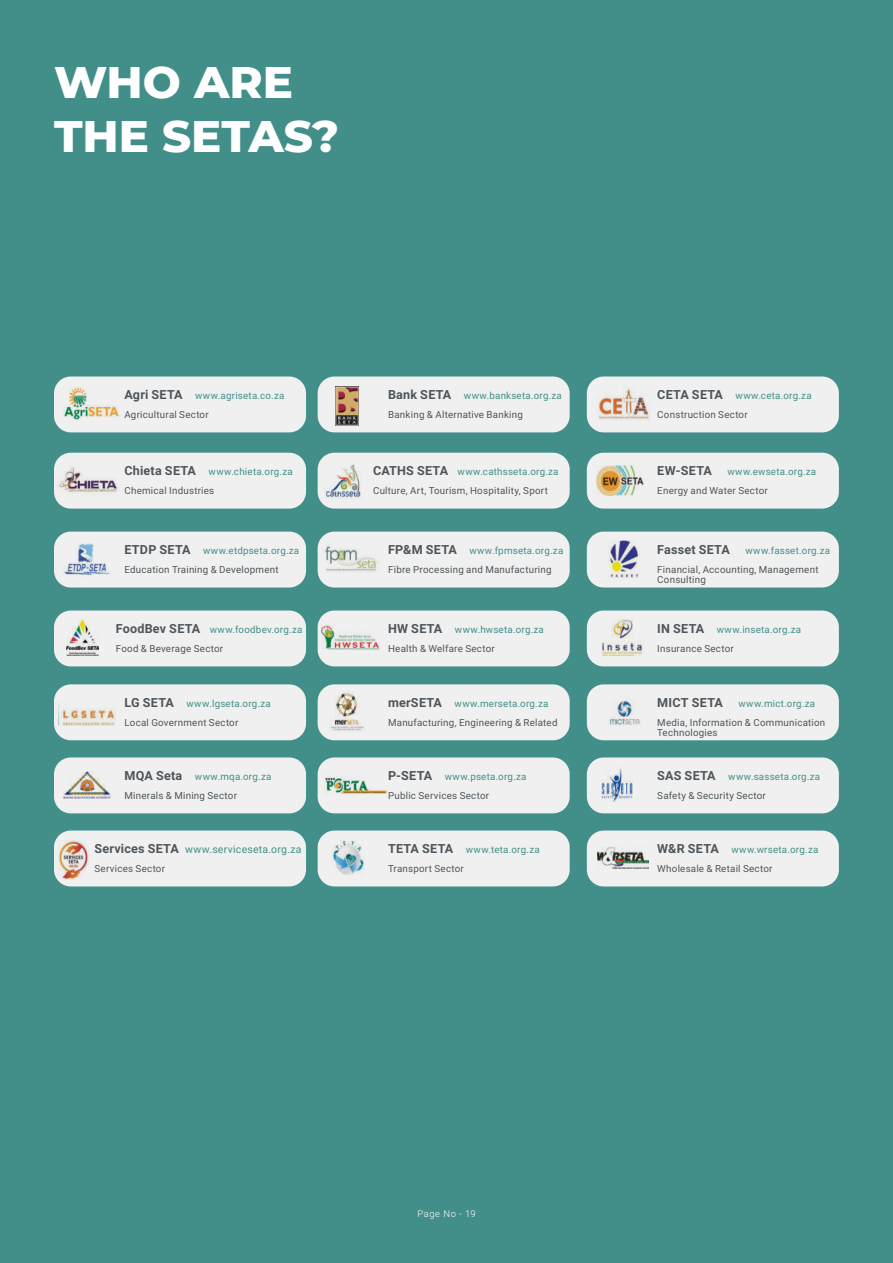
<style>
.page{position:relative;width:893px;height:1263px;background:#428f8a}
.page>*{position:absolute;margin:0;border:0;box-sizing:border-box;transform-origin:0 0}
.t1{font:800 45px/54px "Montserrat";color:#fff}
.t2{font:10.5px "Roboto";letter-spacing:.02em;color:#428f8a}
.t3{font:9.75px/10.5px "Roboto";letter-spacing:.025em;color:#4e555a}
.t4{font:9.75px "Roboto";letter-spacing:.02em;color:#428f8a}
.t5{font:300 9.3px "Roboto";letter-spacing:.07em;color:#fff}
.s1{font-weight:700;font-size:12.6px;color:#4e555a}
</style>
<div class="page">
<div style="left:54px;top:376px;width:252px;height:56px;background:#f0f0f0;border-radius:17px"></div>
<div style="left:54px;top:684px;width:252px;height:56px;background:#f0f0f0;border-radius:17px"></div>
<div style="left:54px;top:757px;width:252px;height:56px;background:#f0f0f0;border-radius:17px"></div>
<div style="left:54px;top:830px;width:252px;height:56px;background:#f0f0f0;border-radius:17px"></div>
<div style="left:54px;top:532px;width:252px;height:55px;background:#f0f0f0;border-radius:17px"></div>
<div style="left:54px;top:610px;width:252px;height:56px;background:#f0f0f0;border-radius:17px"></div>
<div style="left:54px;top:453px;width:252px;height:56px;background:#f0f0f0;border-radius:17px"></div>
<div style="left:318px;top:376px;width:252px;height:56px;background:#f0f0f0;border-radius:17px"></div>
<div style="left:318px;top:684px;width:252px;height:56px;background:#f0f0f0;border-radius:17px"></div>
<div style="left:318px;top:757px;width:252px;height:56px;background:#f0f0f0;border-radius:17px"></div>
<div style="left:318px;top:830px;width:252px;height:56px;background:#f0f0f0;border-radius:17px"></div>
<div style="left:318px;top:532px;width:252px;height:55px;background:#f0f0f0;border-radius:17px"></div>
<div style="left:318px;top:610px;width:252px;height:56px;background:#f0f0f0;border-radius:17px"></div>
<div style="left:318px;top:453px;width:252px;height:56px;background:#f0f0f0;border-radius:17px"></div>
<div style="left:587px;top:376px;width:252px;height:56px;background:#f0f0f0;border-radius:17px"></div>
<div style="left:587px;top:684px;width:252px;height:56px;background:#f0f0f0;border-radius:17px"></div>
<div style="left:587px;top:757px;width:252px;height:56px;background:#f0f0f0;border-radius:17px"></div>
<div style="left:587px;top:830px;width:252px;height:56px;background:#f0f0f0;border-radius:17px"></div>
<div style="left:587px;top:532px;width:252px;height:55px;background:#f0f0f0;border-radius:17px"></div>
<div style="left:587px;top:610px;width:252px;height:56px;background:#f0f0f0;border-radius:17px"></div>
<div style="left:587px;top:453px;width:252px;height:56px;background:#f0f0f0;border-radius:17px"></div>
<img style="left:325px;top:776px;width:63px;height:18px">
<img style="left:325px;top:544px;width:54px;height:29px">
<img style="left:64px;top:543px;width:46px;height:33px">
<img style="left:586px;top:378px;width:64px;height:51px">
<img style="left:63px;top:386px;width:56px;height:34px">
<img style="left:335px;top:386px;width:24px;height:39px">
<img style="left:57px;top:452px;width:62px;height:57px">
<img style="left:325px;top:464px;width:36px;height:35px">
<img style="left:596px;top:465px;width:47px;height:31px">
<img style="left:609px;top:541px;width:31px;height:37px">
<img style="left:66px;top:619px;width:33px;height:37px">
<img style="left:322px;top:625px;width:57px;height:25px">
<img style="left:601px;top:640px;width:42px;height:15px">
<img style="left:611px;top:620px;width:23px;height:19px">
<img style="left:59px;top:708px;width:56px;height:18px">
<img style="left:330px;top:691px;width:34px;height:40px">
<img style="left:609px;top:699px;width:31px;height:26px">
<img style="left:63px;top:771px;width:48px;height:28px">
<img style="left:602px;top:768px;width:30px;height:34px">
<img style="left:59px;top:841px;width:30px;height:38px">
<img style="left:332px;top:840px;width:33px;height:35px">
<img style="left:597px;top:847px;width:51px;height:21px">
<h1 class="t1" style="left:54px;top:57px;width:286px">WHO ARE<br>THE SETAS?</h1>
<p class="t4" style="left:124px;top:391px;width:162px"><span class="s1">Agri SETA</span> www.agriseta.co.za</p>
<p class="t4" style="left:388px;top:391px;width:175px"><span class="s1">Bank SETA</span> www.bankseta.org.za</p>
<p class="t4" style="left:657px;top:391px;width:156px"><span class="s1">CETA SETA</span> www.ceta.org.za</p>
<p class="t3" style="left:124px;top:410px;width:86px">Agricultural Sector</p>
<p class="t3" style="left:388px;top:410px;width:136px">Banking &amp; Alternative Banking</p>
<p class="t3" style="left:657px;top:410px;width:92px">Construction Sector</p>
<p class="t4" style="left:124px;top:467px;width:170px"><span class="s1">Chieta SETA</span> www.chieta.org.za</p>
<p class="t4" style="left:373px;top:467px;width:187px"><span class="s1">CATHS SETA</span> www.cathsseta.org.za</p>
<p class="t4" style="left:657px;top:467px;width:160px"><span class="s1">EW-SETA</span> www.ewseta.org.za</p>
<p class="t3" style="left:124px;top:486px;width:91px">Chemical Industries</p>
<p class="t3" style="left:373px;top:486px;width:176px">Culture, Art, Tourism, Hospitality, Sport</p>
<p class="t3" style="left:657px;top:486px;width:112px">Energy and Water Sector</p>
<p class="t4" style="left:124px;top:546px;width:176px"><span class="s1">ETDP SETA</span> www.etdpseta.org.za</p>
<p class="t4" style="left:388px;top:546px;width:177px"><span class="s1">FP&amp;M SETA</span> www.fpmseta.org.za</p>
<p class="t4" style="left:657px;top:546px;width:174px"><span class="s1">Fasset SETA</span> www.fasset.org.za</p>
<p class="t3" style="left:124px;top:565px;width:156px">Education Training &amp; Development</p>
<p class="t3" style="left:388px;top:565px;width:165px">Fibre Processing and Manufacturing</p>
<p class="t3" style="left:657px;top:565px;width:163px">Financial, Accounting, Management<br>Consulting</p>
<p class="t4" style="left:116px;top:625px;width:188px"><span class="s1">FoodBev SETA</span> www.foodbev.org.za</p>
<p class="t4" style="left:388px;top:625px;width:157px"><span class="s1">HW SETA</span> www.hwseta.org.za</p>
<p class="t4" style="left:657px;top:625px;width:145px"><span class="s1">IN SETA</span> www.inseta.org.za</p>
<p class="t3" style="left:116px;top:644px;width:109px">Food &amp; Beverage Sector</p>
<p class="t3" style="left:388px;top:644px;width:108px">Health &amp; Welfare Sector</p>
<p class="t3" style="left:657px;top:644px;width:78px">Insurance Sector</p>
<p class="t4" style="left:124px;top:699px;width:148px"><span class="s1">LG SETA</span> www.lgseta.org.za</p>
<p class="t4" style="left:388px;top:699px;width:162px"><span class="s1">merSETA</span> www.merseta.org.za</p>
<p class="t4" style="left:657px;top:699px;width:159px"><span class="s1">MICT SETA</span> www.mict.org.za</p>
<p class="t3" style="left:124px;top:717px;width:115px">Local Government Sector</p>
<p class="t3" style="left:388px;top:717px;width:171px">Manufacturing, Engineering &amp; Related</p>
<p class="t3" style="left:657px;top:717px;width:170px">Media, Information &amp; Communication<br>Technologies</p>
<p class="t4" style="left:124px;top:772px;width:148px"><span class="s1">MQA Seta</span> www.mqa.org.za</p>
<p class="t4" style="left:388px;top:772px;width:140px"><span class="s1">P-SETA</span> www.pseta.org.za</p>
<p class="t4" style="left:657px;top:772px;width:164px"><span class="s1">SAS SETA</span> www.sasseta.org.za</p>
<p class="t3" style="left:124px;top:790px;width:114px">Minerals &amp; Mining Sector</p>
<p class="t3" style="left:388px;top:790px;width:103px">Public Services Sector</p>
<p class="t3" style="left:657px;top:790px;width:110px">Safety &amp; Security Sector</p>
<p class="t2" style="left:94px;top:845px;width:209px"><span class="s1">Services SETA</span> www.serviceseta.org.za</p>
<p class="t4" style="left:388px;top:845px;width:153px"><span class="s1">TETA SETA</span> www.teta.org.za</p>
<p class="t4" style="left:657px;top:845px;width:163px"><span class="s1">W&amp;R SETA</span> www.wrseta.org.za</p>
<p class="t3" style="left:94px;top:864px;width:72px">Services Sector</p>
<p class="t3" style="left:388px;top:864px;width:77px">Transport Sector</p>
<p class="t3" style="left:657px;top:864px;width:117px">Wholesale &amp; Retail Sector</p>
<p class="t5" style="left:417px;top:1209px;width:60px">Page No - 19</p>
</div>
